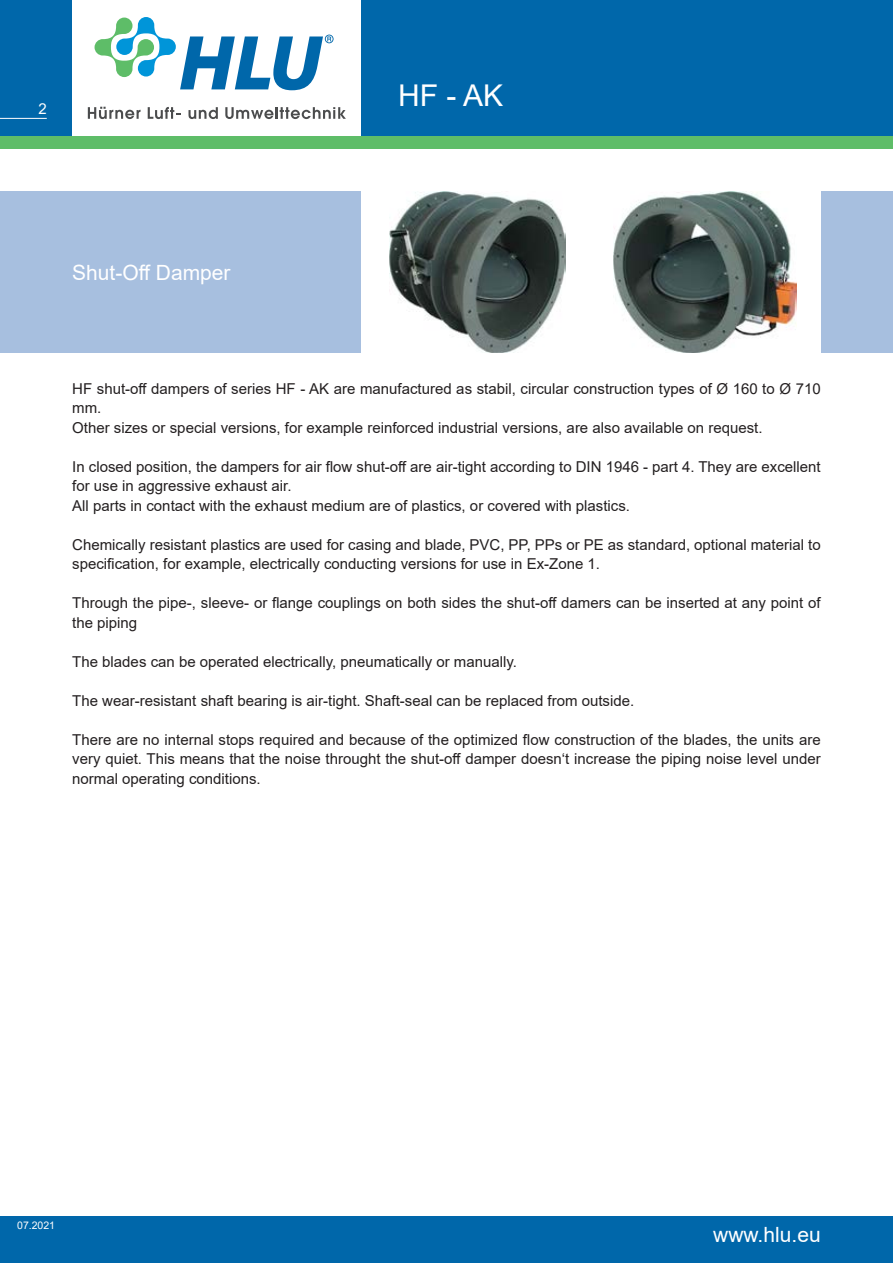
<style>
.page{position:relative;width:893px;height:1263px;background:#fff}
.page>*{position:absolute;margin:0;border:0;box-sizing:border-box;transform-origin:0 0}
.t1{font:30px "Arial";color:#fff}
.t2{font:21px "Arial";color:#fff}
.t3{font:15px/19.5px "Arial";color:#231f20}
.t4{font:15px "Arial";color:#fff}
.t5{font:10.5px "Arial";color:#fff}
</style>
<div class="page">
<div style="left:0;top:136px;width:893px;height:13px;background:#5ebd68"></div>
<div style="left:0;top:0;width:72px;height:136px;background:#0067aa"></div>
<hr style="left:0;top:118px;width:47px;height:1px;background:#fff">
<div style="left:0;top:1216px;width:893px;height:47px;background:#0067aa"></div>
<svg style="left:88px;top:107px;width:53px;height:12px"></svg>
<svg style="left:148px;top:107px;width:33px;height:12px"></svg>
<svg style="left:188px;top:107px;width:30px;height:12px"></svg>
<svg style="left:225px;top:107px;width:121px;height:12px"></svg>
<svg style="left:95px;top:17px;width:239px;height:73px"></svg>
<div style="left:361px;top:0;width:532px;height:136px;background:#0067aa"></div>
<img style="left:389px;top:192px;width:177px;height:161px">
<img style="left:614px;top:192px;width:182px;height:161px">
<div style="left:0;top:191px;width:361px;height:162px;background:#a7bfdf"></div>
<div style="left:821px;top:191px;width:72px;height:162px;background:#a7bfdf"></div>
<p class="t4" style="left:38px;top:98px;width:10px">2</p>
<h1 class="t1" style="left:398px;top:75px;width:107px">HF - AK</h1>
<p class="t2" style="left:72px;top:258px;width:160px">Shut-Off Damper</p>
<p class="t3" style="left:72px;top:378px;width:750px">HF shut-off dampers of series HF - AK are manufactured as stabil, circular construction types of Ø 160 to Ø 710 mm.</p>
<p class="t3" style="left:72px;top:417px;width:692px">Other sizes or special versions, for example reinforced industrial versions, are also available on request.</p>
<p class="t3" style="left:72px;top:456px;width:750px">In closed position, the dampers for air flow shut-off are air-tight according to DIN 1946 - part 4. They are excellent for use in aggressive exhaust air.</p>
<p class="t3" style="left:72px;top:495px;width:559px">All parts in contact with the exhaust medium are of plastics, or covered with plastics.</p>
<p class="t3" style="left:72px;top:534px;width:750px">Chemically resistant plastics are used for casing and blade, PVC, PP, PPs or PE as standard, optional material to specification, for example, electrically conducting versions for use in Ex-Zone 1.</p>
<p class="t3" style="left:72px;top:593px;width:750px">Through the pipe-, sleeve- or flange couplings on both sides the shut-off damers can be inserted at any point of the piping</p>
<p class="t3" style="left:72px;top:651px;width:446px">The blades can be operated electrically, pneumatically or manually.</p>
<p class="t3" style="left:72px;top:690px;width:563px">The wear-resistant shaft bearing is air-tight. Shaft-seal can be replaced from outside.</p>
<p class="t3" style="left:72px;top:729px;width:750px;text-align:justify">There are no internal stops required and because of the optimized flow construction of the blades, the units are very quiet. This means that the noise throught the shut-off damper doesn‘t increase the piping noise level under normal operating conditions.</p>
<p class="t5" style="left:17px;top:1218px;width:39px">07.2021</p>
<h2 class="t2" style="left:713px;top:1220px;width:109px">www.hlu.eu</h2>
</div>
